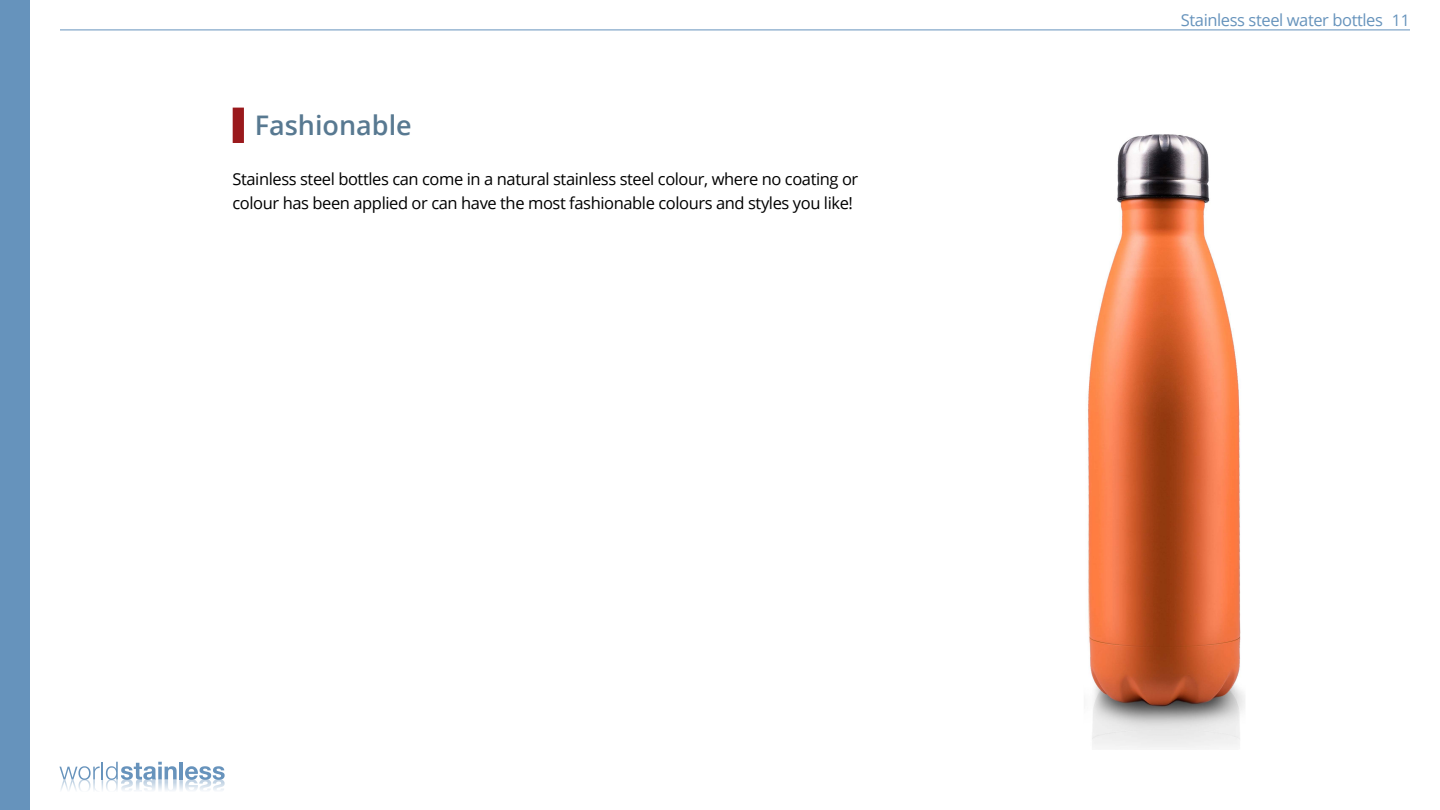
<style>
.page{position:relative;width:1440px;height:810px;background:#fff}
.page>*{position:absolute;margin:0;border:0;box-sizing:border-box;transform-origin:0 0}
.t1{font:600 27px "Open Sans";color:#587991}
.t2{font:16.5px/24px "Open Sans";letter-spacing:-.025em;color:#000}
.t3{font:16.5px "Open Sans";letter-spacing:-.025em;color:#6693bc}
.s1{font-size:15.9px}
</style>
<div class="page">
<svg style="left:59px;top:762px;width:166px;height:29px"></svg>
<div style="left:0;top:0;width:30px;height:810px;background:#6693bc"></div>
<hr style="left:60px;top:30px;width:1350px;height:1px;background:#6693bc">
<div style="left:233px;top:108px;width:11px;height:35px;background:#9a191c"></div>
<img style="left:1088px;top:134px;width:157px;height:615px">
<h1 class="t1" style="left:255px;top:107px;width:159px">Fashionable</h1>
<p class="t2" style="left:232px;top:167px;width:627px">Stainless steel bottles can come in a natural stainless steel colour, where no coating or colour has been applied or can have the most fashionable colours and styles you like!</p>
<p class="t3" style="left:1181px;top:8px;width:231px">Stainless steel water bottles <span class="s1">11</span></p>
</div>
